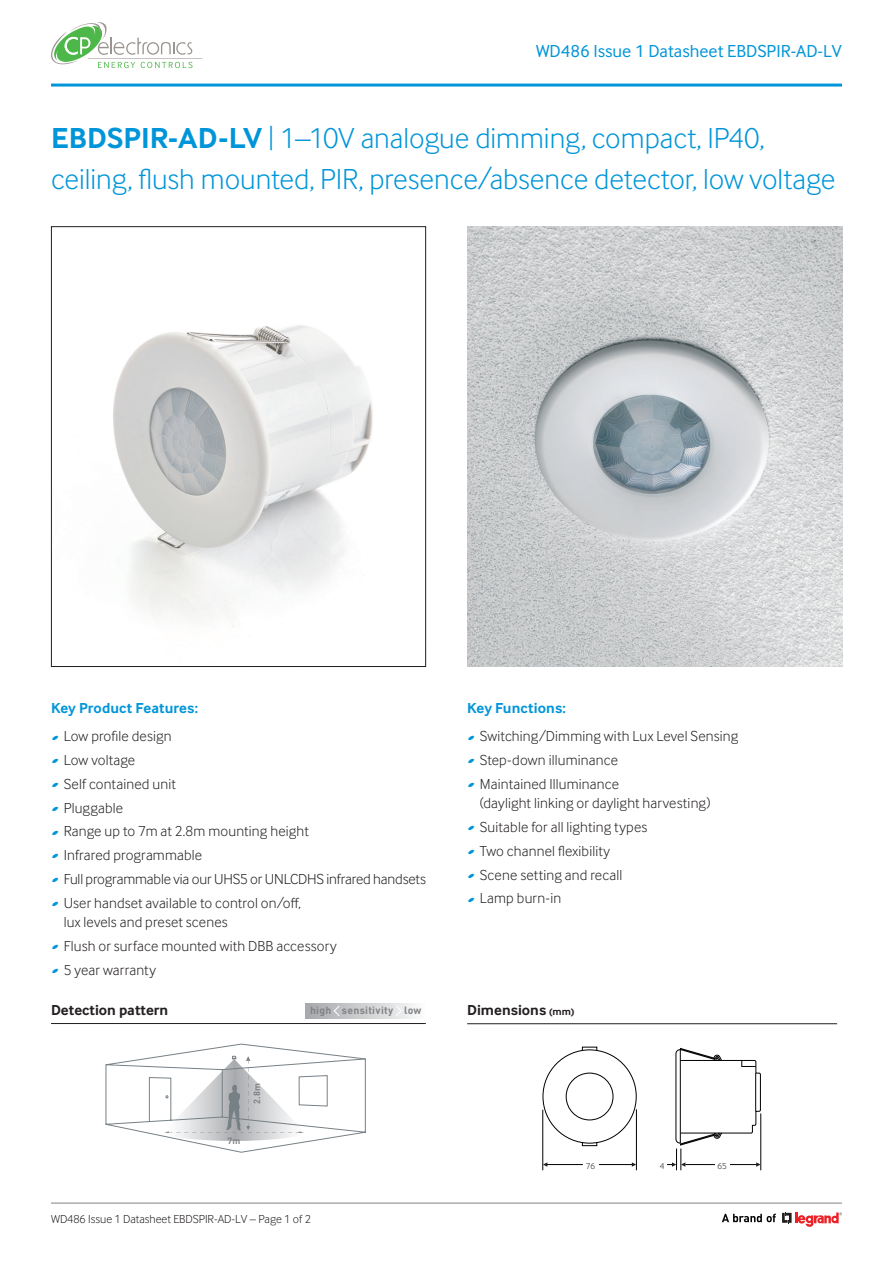
<style>
.page{position:relative;width:893px;height:1263px;background:#fff}
.page>*{position:absolute;margin:0;border:0;box-sizing:border-box;transform-origin:0 0}
.t1{font:300 30px/40.5px "Inter Face";color:#0095d9}
.t2{font:18px "Inter Face";color:#0095d9}
.Body_Indent{font:300 15px/19.5px "Inter Face";letter-spacing:.01em;color:#231f20}
.Body_Indent-2{font:300 15px "Inter Face";letter-spacing:-.01em;color:#231f20}
.N_Body_Copy{font:700 15px "Inter Face";letter-spacing:.005em;color:#0095d9}
.t3{font:700 15px "Inter Face";color:#231f20}
.t4{font:300 12px "Inter Face";color:#231f20}
.t5{font:700 10.5px "DIN";letter-spacing:.02em;color:#808285}
.t6{font:700 9px "DIN";color:#808285}
.t7{font:300 9px "Inter Face";color:#231f20}
.s1{font-weight:700}
.s2{color:#0095d9}
.s3{font-size:10.5px}
</style>
<div class="page">
<hr style="left:51px;top:84px;width:791px;height:3px;background:#0095d9">
<svg style="left:51px;top:22px;width:142px;height:46px"></svg>
<hr style="left:88px;top:58px;width:114px;height:1px;background:#9a948f">
<hr style="left:51px;top:1203px;width:791px;height:1px;background:#808285">
<svg style="left:782px;top:1212px;width:60px;height:15px"></svg>
<svg style="left:722px;top:1214px;width:54px;height:8px"></svg>
<hr style="left:51px;top:1023px;width:375px;height:1px;background:#231f20">
<svg style="left:306px;top:1003px;width:109px;height:15px"></svg>
<svg style="left:333px;top:1005px;width:7px;height:12px"></svg>
<svg style="left:395px;top:1005px;width:7px;height:12px"></svg>
<svg style="left:106px;top:1044px;width:260px;height:108px"></svg>
<hr style="left:467px;top:1023px;width:370px;height:1px;background:#231f20">
<hr style="left:582px;top:1164px;width:51px;height:1px;background:#000">
<hr style="left:636px;top:1109px;width:1px;height:61px;background:#000">
<hr style="left:546px;top:1164px;width:36px;height:1px;background:#000">
<hr style="left:542px;top:1110px;width:1px;height:60px;background:#000">
<svg style="left:632px;top:1162px;width:4px;height:5px"></svg>
<svg style="left:543px;top:1162px;width:4px;height:5px"></svg>
<div style="left:583px;top:1158px;width:15px;height:14px;background:#fff"></div>
<div style="left:566px;top:1073px;width:47px;height:47px;border:1px solid #000;border-radius:50%"></div>
<div style="left:582px;top:1142px;width:15px;height:4px;border:1px solid #000"></div>
<svg style="left:667px;top:1047px;width:94px;height:123px"></svg>
<img style="left:467px;top:226px;width:375px;height:441px">
<img style="left:113px;top:325px;width:260px;height:302px">
<p class="t2" style="left:536px;top:41px;width:307px">WD486 Issue 1 Datasheet EBDSPIR-AD-LV</p>
<p class="t1" style="left:51px;top:118px;width:786px"><span class="s1">EBDSPIR-AD-LV</span> | 1–10V analogue dimming, compact, IP40, ceiling, flush mounted, PIR, presence/absence detector, low voltage</p>
<p class="N_Body_Copy" style="left:51px;top:700px;width:149px">Key Product Features:</p>
<p class="Body_Indent" style="left:51px;top:727px;width:122px"><span class="s2">●</span> Low profile design</p>
<p class="Body_Indent" style="left:51px;top:750px;width:86px"><span class="s2">●</span> Low voltage</p>
<p class="Body_Indent" style="left:51px;top:774px;width:126px"><span class="s2">●</span> Self contained unit</p>
<p class="Body_Indent" style="left:51px;top:798px;width:74px"><span class="s2">●</span> Pluggable</p>
<p class="Body_Indent" style="left:51px;top:822px;width:259px"><span class="s2">●</span> Range up to 7m at 2.8m mounting height</p>
<p class="Body_Indent" style="left:51px;top:845px;width:153px"><span class="s2">●</span> Infrared programmable</p>
<p class="Body_Indent-2" style="left:51px;top:870px;width:376px"><span class="s2">●</span> Full programmable via our UHS5 or UNLCDHS infrared handsets</p>
<p class="Body_Indent" style="left:64px;top:893px;width:238px;text-indent:-13px"><span class="s2">●</span> User handset available to control on/off, lux levels and preset scenes</p>
<p class="Body_Indent" style="left:51px;top:936px;width:287px"><span class="s2">●</span> Flush or surface mounted with DBB accessory</p>
<p class="Body_Indent" style="left:51px;top:960px;width:106px"><span class="s2">●</span> 5 year warranty</p>
<p class="t3" style="left:51px;top:1001px;width:119px">Detection pattern</p>
<p class="t5" style="left:310px;top:1003px;width:113px">high sensitivity low</p>
<p class="t6" style="left:227px;top:1135px;width:14px">7m</p>
<p class="t6" style="left:251px;top:1104px;width:23px;rotate:-90deg">2.8m</p>
<p class="t4" style="left:51px;top:1212px;width:261px">WD486 Issue 1 Datasheet EBDSPIR-AD-LV – Page 1 of 2</p>
<p class="N_Body_Copy" style="left:467px;top:700px;width:100px">Key Functions:</p>
<p class="Body_Indent" style="left:467px;top:727px;width:273px"><span class="s2">●</span> Switching/Dimming with Lux Level Sensing</p>
<p class="Body_Indent" style="left:467px;top:750px;width:152px"><span class="s2">●</span> Step-down illuminance</p>
<p class="Body_Indent" style="left:480px;top:774px;width:232px;text-indent:-13px"><span class="s2">●</span> Maintained Illuminance<br>(daylight linking or daylight harvesting)</p>
<p class="Body_Indent" style="left:467px;top:817px;width:182px"><span class="s2">●</span> Suitable for all lighting types</p>
<p class="Body_Indent" style="left:467px;top:841px;width:144px"><span class="s2">●</span> Two channel flexibility</p>
<p class="Body_Indent" style="left:467px;top:865px;width:157px"><span class="s2">●</span> Scene setting and recall</p>
<p class="Body_Indent" style="left:467px;top:889px;width:96px"><span class="s2">●</span> Lamp burn-in</p>
<p class="t3" style="left:467px;top:1001px;width:109px">Dimensions <span class="s3">(mm)</span></p>
<p class="t7" style="left:586px;top:1160px;width:11px">76</p>
<p class="t7" style="left:660px;top:1160px;width:6px">4</p>
<p class="t7" style="left:717px;top:1160px;width:11px">65</p>
</div>
